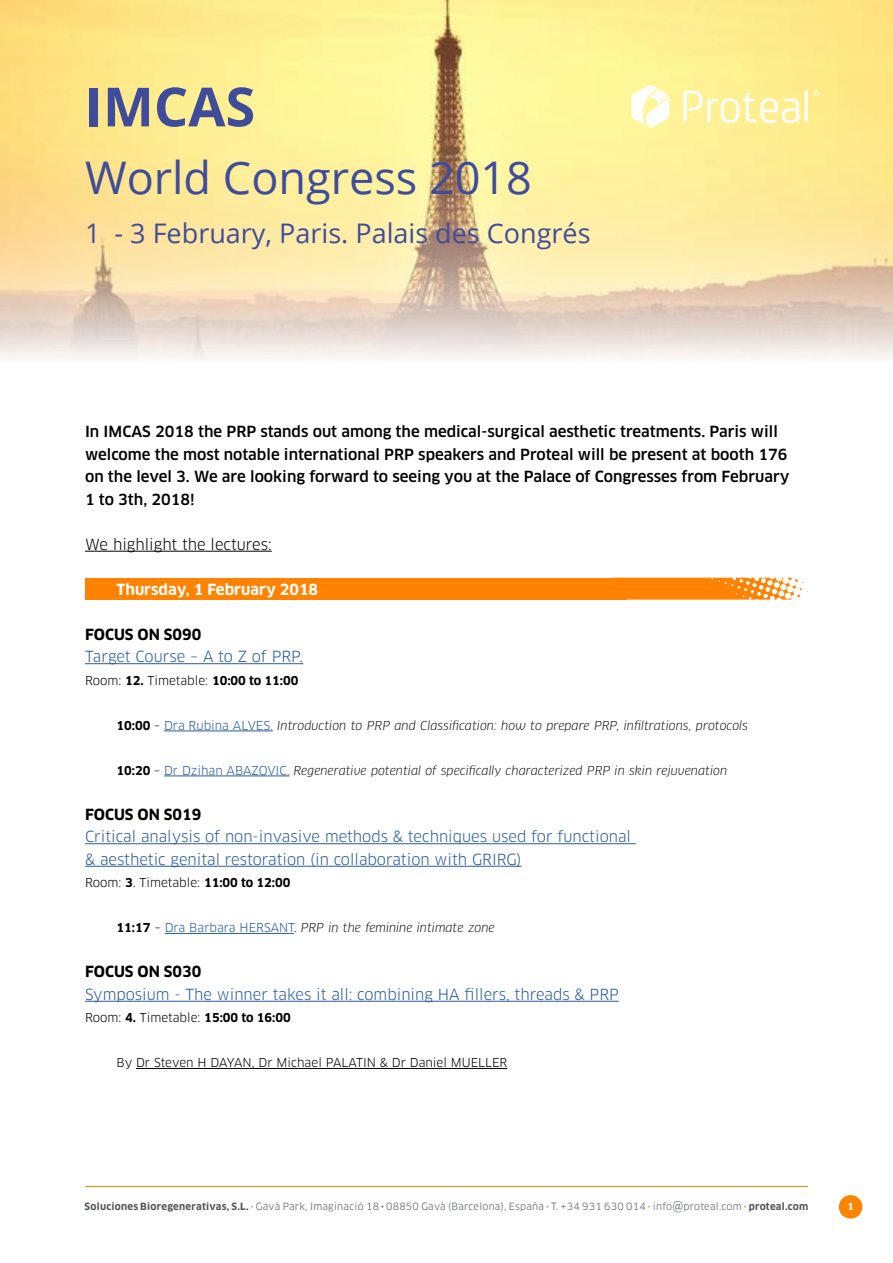
<style>
.page{position:relative;width:893px;height:1263px;background:#fff}
.page>*{position:absolute;margin:0;border:0;box-sizing:border-box;transform-origin:0 0}
.t1{font:700 54px "Open Sans";color:#3f4c9b}
.t2{font:45px "Open Sans";color:#3f4c9b}
.t3{font:27px "Open Sans";color:#3f4c9b}
.t4{font:500 15px/22.5px "Clan OT";color:#000}
.t5{font:15px/22.5px "Clan OT";color:#275b9b}
.t6{font:700 15px "Clan OT";color:#000}
.t7{font:15px "Clan OT";color:#000}
.t8{font:700 15px "Clan OT";color:#fff}
.t9{font:italic 12px "Clan OT";color:#000}
.t10{font:12px "Clan OT";color:#000}
.t11{font:9.75px "Clan OT";letter-spacing:.025em;color:#52555b}
.t12{font:700 9.75px "Clan OT";color:#fff}
.s1{font-weight:700}
.s2{font-weight:700;font-style:normal}
.s3{font-style:normal}
.s4{font-style:normal;color:#275b9b}
.s5{font-weight:700;color:#ff8300}
.s6{font-size:12.75px}
</style>
<div class="page">
<div style="left:839px;top:1195px;width:23px;height:23px;background:#ff8300;border-radius:50%"></div>
<img style="left:0;top:0;width:893px;height:359px">
<div style="left:85px;top:578px;width:542px;height:22px;background:#ff8300"></div>
<svg style="left:627px;top:578px;width:181px;height:22px"></svg>
<svg style="left:631px;top:85px;width:38px;height:43px"></svg>
<svg style="left:805px;top:90px;width:15px;height:32px"></svg>
<svg style="left:683px;top:91px;width:116px;height:33px"></svg>
<hr style="left:85px;top:1186px;width:723px;height:1px;background:#ff8300">
<hr style="left:85px;top:551px;width:187px;height:1px;background:#000">
<hr style="left:85px;top:663px;width:218px;height:1px;background:#275b9b">
<hr style="left:164px;top:731px;width:109px;height:1px;background:#275b9b">
<hr style="left:164px;top:776px;width:126px;height:1px;background:#275b9b">
<hr style="left:85px;top:843px;width:551px;height:1px;background:#275b9b">
<hr style="left:85px;top:866px;width:436px;height:1px;background:#275b9b">
<hr style="left:165px;top:933px;width:129px;height:1px;background:#275b9b">
<hr style="left:85px;top:1001px;width:534px;height:1px;background:#275b9b">
<hr style="left:136px;top:1068px;width:371px;height:1px;background:#000">
<h1 class="t1" style="left:85px;top:69px;width:172px">IMCAS</h1>
<h2 class="t2" style="left:85px;top:147px;width:448px">World Congress 2018</h2>
<h3 class="t3" style="left:85px;top:215px;width:507px">1 - 3 February, Paris. Palais des Congrés</h3>
<p class="t4" style="left:85px;top:420px;width:706px">In IMCAS 2018 the PRP stands out among the medical-surgical aesthetic treatments. Paris will welcome the most notable international PRP speakers and Proteal will be present at booth 176 on the level 3. We are looking forward to seeing you at the Palace of Congresses from February 1 to 3th, 2018!</p>
<p class="t7" style="left:85px;top:535px;width:188px">We highlight the lectures:</p>
<p class="t8" style="left:117px;top:580px;width:203px">Thursday, 1 February 2018</p>
<p class="t6" style="left:85px;top:625px;width:118px">FOCUS ON S090</p>
<p class="t5" style="left:85px;top:645px;width:220px">Target Course – A to Z of PRP.</p>
<p class="t10" style="left:85px;top:673px;width:215px">Room: <span class="s1">12.</span> Timetable: <span class="s1">10:00 to 11:00</span></p>
<p class="t9" style="left:117px;top:718px;width:633px"><span class="s2">10:00</span> <span class="s3">–</span> <span class="s4">Dra Rubina ALVES.</span> Introduction to PRP and Classification: how to prepare PRP, infiltrations, protocols</p>
<p class="t9" style="left:117px;top:763px;width:612px"><span class="s2">10:20</span> <span class="s3">–</span> <span class="s4">Dr Dzihan ABAZOVIC.</span> Regenerative potential of specifically characterized PRP in skin rejuvenation</p>
<p class="t6" style="left:85px;top:805px;width:118px">FOCUS ON S019</p>
<p class="t5" style="left:85px;top:825px;width:547px">Critical analysis of non-invasive methods &amp; techniques used for functional &amp; aesthetic genital restoration (in collaboration with GRIRG)</p>
<p class="t10" style="left:85px;top:876px;width:207px">Room: <span class="s1">3</span>. Timetable: <span class="s1">11:00 to 12:00</span></p>
<p class="t9" style="left:117px;top:921px;width:380px"><span class="s2">11:17</span> <span class="s3">–</span> <span class="s4">Dra Barbara HERSANT</span><span class="s3">.</span> PRP in the feminine intimate zone</p>
<p class="t6" style="left:85px;top:963px;width:118px">FOCUS ON S030</p>
<p class="t5" style="left:85px;top:983px;width:535px">Symposium - The winner takes it all: combining HA fillers, threads &amp; PRP</p>
<p class="t10" style="left:85px;top:1011px;width:207px">Room: <span class="s1">4.</span> Timetable: <span class="s1">15:00 to 16:00</span></p>
<p class="t10" style="left:117px;top:1056px;width:392px">By Dr Steven H DAYAN, Dr Michael PALATIN &amp; Dr Daniel MUELLER</p>
<p class="t11" style="left:85px;top:1200px;width:725px"><span class="s1">Soluciones Bioregenerativas, S.L.</span> <span class="s5">·</span> Gavà Park, Imaginació 18 <span class="s1">·</span> 08850 Gavà (Barcelona), España <span class="s5">·</span> T. +34 931 630 014 <span class="s5">·</span> info<span class="s6">@</span>proteal.com <span class="s5">·</span> <span class="s1">proteal.com</span></p>
<p class="t12" style="left:847px;top:1200px;width:8px">1</p>
</div>
